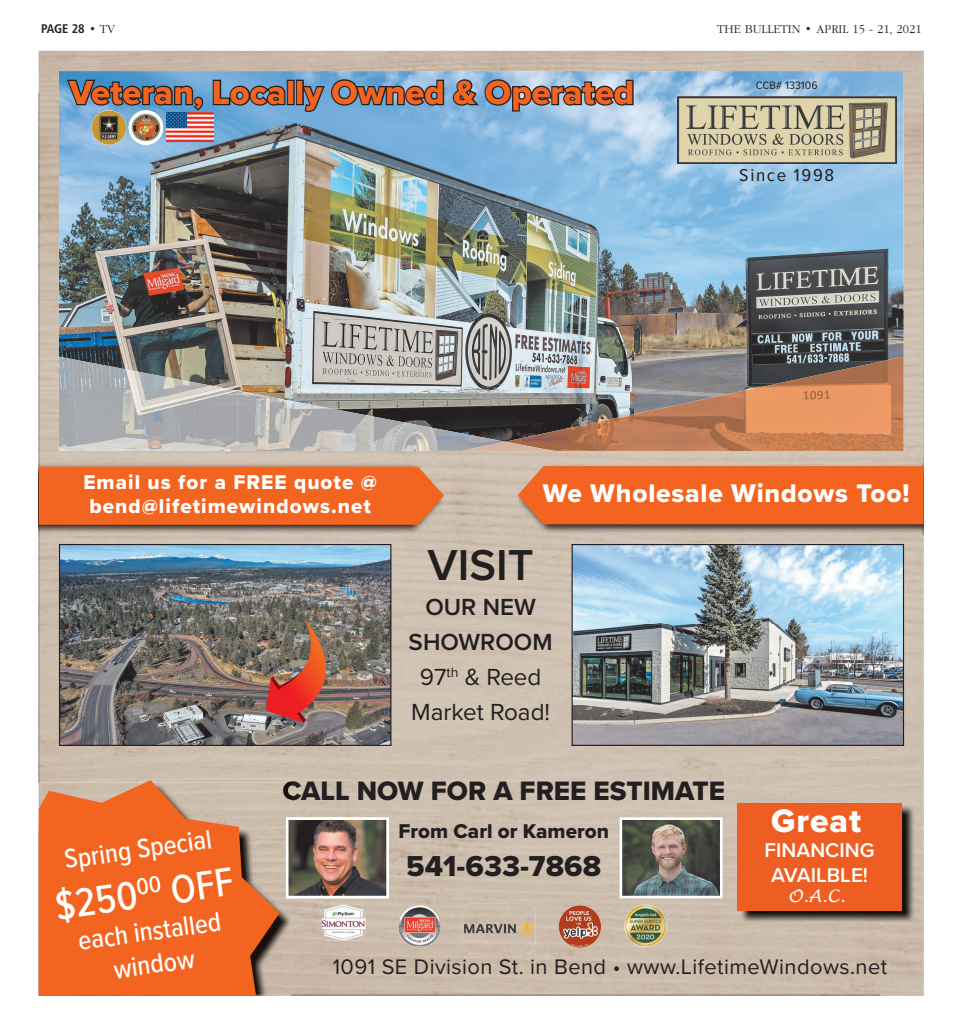
<style>
.page{position:relative;width:968px;height:1035px;background:#fff}
.page>*{position:absolute;margin:0;border:0;box-sizing:border-box;transform-origin:0 0}
.t1{font:600 44.88px "Proxima Nova";color:#231f20}
.t2{font:500 41.38px "Proxima Nova Cond";color:#fff}
.t3{font:34.5px "Proxima Nova Extrabld";color:#f36421}
.t4{font:33.75px "Proxima Nova Extrabld";color:#fff}
.t5{font:29.88px "Proxima Nova Extrabld";color:#231f20}
.t6{font:500 27.62px/33.1px "Proxima Nova Cond";color:#fff;text-align:center}
.t7{font:27.62px "Proxima Nova Extrabld";color:#231f20}
.t8{font:26.5px "Proxima Nova Extrabld";letter-spacing:.03em;color:#fff}
.t9{font:24.12px/35px "Proxima Nova";color:#231f20;text-align:center}
.t10{font:21.88px "Proxima Nova";letter-spacing:.02em;color:#231f20}
.t11{font:20.75px/23.9px "Proxima Nova Extrabld";letter-spacing:.05em;color:#fff}
.t12{font:600 20.75px/24.9px "Proxima Nova";color:#fff;text-align:center}
.t13{font:20.75px "Proxima Nova Extrabld";color:#231f20}
.t14{font:17.88px "Proxima Nova Cond";letter-spacing:.08em;color:#231f20;scale:1.12 1}
.t15{font:italic 17.25px "Lucida Handwriting";color:#fff}
.t16{font:300 12.5px "ITC Garamond Std";color:#231f20}
.t17{font:700 condensed 12.5px "Frutiger LT Std";letter-spacing:-.015em;color:#231f20}
.t18{font:11.25px "Proxima Nova Cond";color:#231f20;scale:1.12 1}
.s1{font-family:"ITC Garamond Std";font-weight:300;font-stretch:normal}
.s2{font-weight:600}
</style>
<div class="page">
<div style="left:83px;top:451px;width:530px;height:364px;background:#cfc1b2"></div>
<img style="left:613px;top:746px;width:133px;height:249px">
<img style="left:292px;top:815px;width:189px;height:180px">
<img style="left:526px;top:905px;width:88px;height:90px">
<div style="left:283px;top:781px;width:441px;height:19px;background:#cec0b1"></div>
<img style="left:39px;top:96px;width:1px;height:367px">
<img style="left:923px;top:93px;width:1px;height:370px">
<img style="left:39px;top:534px;width:1px;height:246px">
<img style="left:879px;top:96px;width:44px;height:899px">
<img style="left:59px;top:71px;width:844px;height:354px">
<img style="left:677px;top:96px;width:219px;height:68px">
<svg style="left:67px;top:79px;width:566px;height:33px;background:#5e7f9a"></svg>
<img style="left:61px;top:546px;width:328px;height:198px">
<div style="left:59px;top:544px;width:332px;height:202px;border:1px solid #231f20"></div>
<img style="left:573px;top:546px;width:329px;height:198px">
<div style="left:571px;top:544px;width:333px;height:202px;border:1px solid #231f20"></div>
<img style="left:292px;top:817px;width:97px;height:81px">
<img style="left:623px;top:821px;width:95px;height:73px">
<div style="left:619px;top:817px;width:103px;height:81px;border:3px solid #fff"></div>
<img style="left:279px;top:782px;width:13px;height:213px">
<img style="left:283px;top:782px;width:9px;height:18px">
<img style="left:286px;top:817px;width:6px;height:81px">
<svg style="left:39px;top:780px;width:240px;height:216px;background:#e67037"></svg>
<img style="left:322px;top:904px;width:40px;height:36px">
<img style="left:462px;top:904px;width:73px;height:50px">
<img style="left:558px;top:905px;width:43px;height:43px;border-radius:21px">
<img style="left:624px;top:904px;width:42px;height:43px;border-radius:21px">
<img style="left:398px;top:927px;width:42px;height:19px">
<img style="left:739px;top:805px;width:175px;height:119px">
<div style="left:737px;top:803px;width:164px;height:108px;background:#ee5e22"></div>
<img style="left:166px;top:113px;width:48px;height:29px">
<img style="left:92px;top:110px;width:34px;height:35px;border-radius:17px">
<img style="left:129px;top:110px;width:34px;height:35px;border-radius:17px">
<img style="left:266px;top:618px;width:92px;height:105px">
<img style="left:726px;top:357px;width:177px;height:94px">
<img style="left:594px;top:394px;width:133px;height:57px">
<img style="left:462px;top:423px;width:132px;height:28px">
<img style="left:59px;top:357px;width:179px;height:94px">
<img style="left:237px;top:391px;width:179px;height:60px">
<img style="left:416px;top:425px;width:89px;height:26px">
<img style="left:462px;top:442px;width:92px;height:9px">
<img style="left:515px;top:463px;width:409px;height:72px">
<img style="left:922px;top:463px;width:1px;height:72px">
<div style="left:517px;top:466px;width:406px;height:58px;background:#f36421"></div>
<img style="left:39px;top:463px;width:406px;height:71px">
<div style="left:39px;top:467px;width:405px;height:58px;background:#f36421"></div>
<p class="t17" style="left:41px;top:21px;width:75px">PAGE 28 <span class="s1">• TV</span></p>
<p class="t16" style="left:717px;top:24px;width:206px">THE BULLETIN • APRIL 15 - 21, 2021</p>
<h3 class="t3" style="left:69px;top:78px;width:566px">Veteran, Locally Owned &amp; Operated</h3>
<p class="t18" style="left:755px;top:81px;width:57px">CCB# 133106</p>
<p class="t14" style="left:739px;top:168px;width:86px">Since 1998</p>
<p class="t11" style="left:83px;top:472px;width:295px">Email us for a FREE quote @ bend@lifetimewindows.net</p>
<p class="t8" style="left:543px;top:482px;width:368px">We Wholesale Windows Too!</p>
<h1 class="t1" style="left:427px;top:546px;width:107px">VISIT</h1>
<p class="t9" style="left:408px;top:589px;width:145px"><span class="s2">OUR NEW<br>SHOWROOM<br></span>97<sup>th</sup> &amp; Reed<br>Market Road!</p>
<p class="t6" style="left:63px;top:844px;width:150px;rotate:-8deg">Spring Special</p>
<h2 class="t2" style="left:53px;top:888px;width:181px;rotate:-8deg">$250<sup>00</sup> OFF</h2>
<p class="t6" style="left:76px;top:926px;width:146px;rotate:-8deg">each installed window</p>
<p class="t7" style="left:282px;top:779px;width:444px">CALL NOW FOR A FREE ESTIMATE</p>
<p class="t13" style="left:398px;top:823px;width:212px">From Carl or Kameron</p>
<h3 class="t5" style="left:406px;top:854px;width:196px">541-633-7868</h3>
<h3 class="t4" style="left:771px;top:807px;width:92px">Great</h3>
<p class="t12" style="left:764px;top:838px;width:111px">FINANCING<br>AVAILBLE!</p>
<p class="t15" style="left:787px;top:886px;width:59px">O.A.C.</p>
<p class="t10" style="left:333px;top:957px;width:556px">1091 SE Division St. in Bend • www.LifetimeWindows.net</p>
</div>
